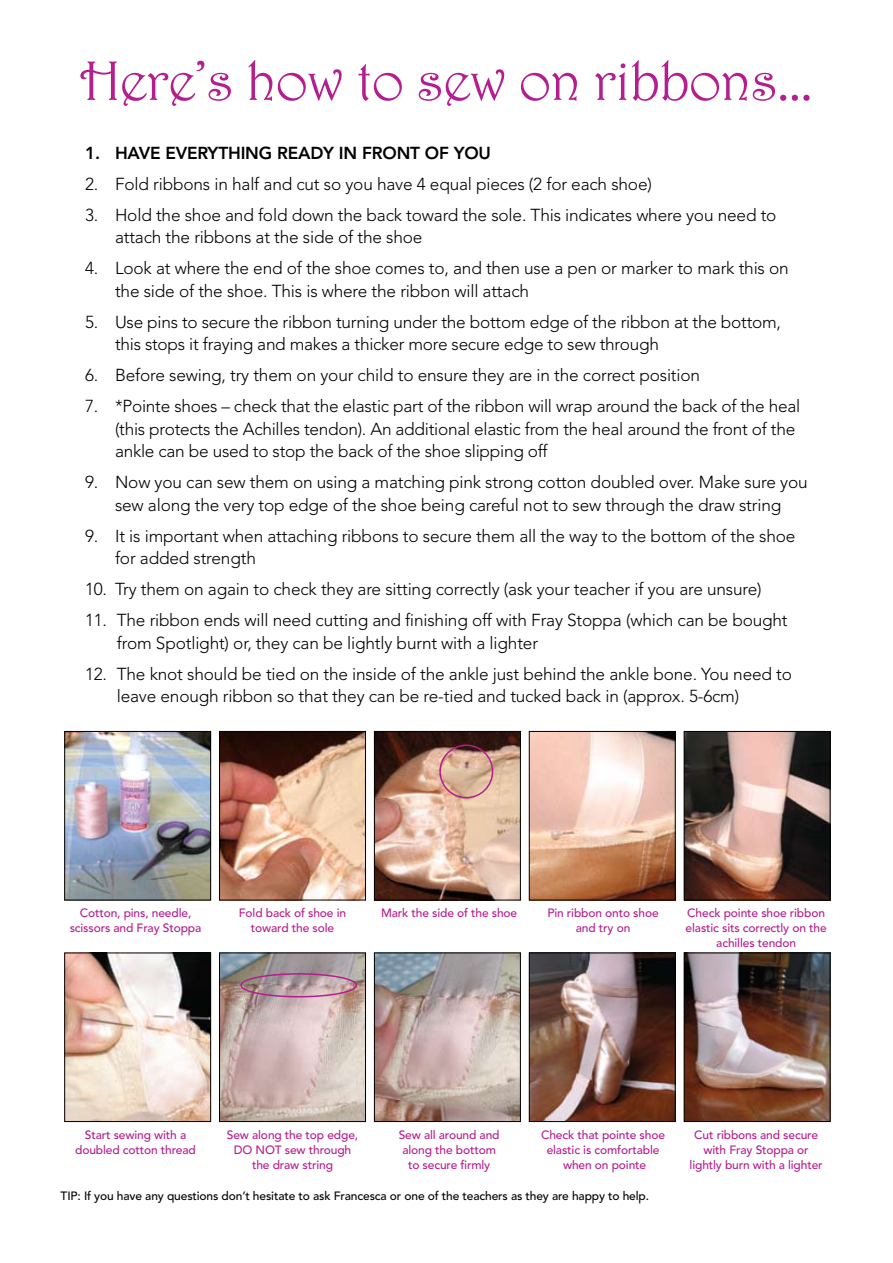
<style>
.page{position:relative;width:893px;height:1263px;background:#fff}
.page>*{position:absolute;margin:0;border:0;box-sizing:border-box;transform-origin:0 0}
.t1{font:56.25px "Harrington";letter-spacing:-.015em;color:#b41e8e}
.t2{font:300 17.25px/22.5px "Avenir";letter-spacing:-.01em;color:#000}
.t3{font:800 17.25px "Avenir";letter-spacing:-.01em;color:#000}
.t4{font:500 12px/15px "Avenir";letter-spacing:-.01em;color:#b41e8e;text-align:center}
.t5{font:500 12px "Avenir";letter-spacing:-.01em;color:#000}
</style>
<div class="page">
<img style="left:66px;top:733px;width:143px;height:165px">
<div style="left:64px;top:731px;width:147px;height:169px;border:1px solid #000"></div>
<img style="left:221px;top:733px;width:143px;height:165px">
<div style="left:219px;top:731px;width:147px;height:169px;border:1px solid #000"></div>
<img style="left:376px;top:733px;width:143px;height:165px">
<div style="left:374px;top:731px;width:147px;height:169px;border:1px solid #000"></div>
<img style="left:531px;top:733px;width:143px;height:165px">
<div style="left:529px;top:731px;width:147px;height:169px;border:1px solid #000"></div>
<img style="left:686px;top:733px;width:142px;height:165px">
<div style="left:684px;top:731px;width:146px;height:169px;border:1px solid #000"></div>
<img style="left:66px;top:954px;width:143px;height:166px">
<div style="left:64px;top:952px;width:147px;height:170px;border:1px solid #000"></div>
<img style="left:221px;top:954px;width:143px;height:166px">
<div style="left:219px;top:952px;width:147px;height:170px;border:1px solid #000"></div>
<img style="left:376px;top:954px;width:143px;height:166px">
<div style="left:374px;top:952px;width:147px;height:170px;border:1px solid #000"></div>
<img style="left:531px;top:954px;width:143px;height:166px">
<div style="left:529px;top:952px;width:147px;height:170px;border:1px solid #000"></div>
<img style="left:686px;top:954px;width:142px;height:166px">
<div style="left:684px;top:952px;width:146px;height:170px;border:1px solid #000"></div>
<div style="left:439px;top:744px;width:54px;height:54px;border:2px solid #b41e8e;border-radius:50%"></div>
<div style="left:240px;top:973px;width:117px;height:24px;border:2px solid #b41e8e;border-radius:50%"></div>
<h1 class="t1" style="left:80px;top:47px;width:734px">Here’s how to sew on ribbons...</h1>
<p class="t3" style="left:85px;top:142px;width:408px">1. HAVE EVERYTHING READY IN FRONT OF YOU</p>
<p class="t2" style="left:85px;top:172px;width:568px">2. Fold ribbons in half and cut so you have 4 equal pieces (2 for each shoe)</p>
<p class="t2" style="left:115px;top:203px;width:663px;text-indent:-30px">3. Hold the shoe and fold down the back toward the sole. This indicates where you need to attach the ribbons at the side of the shoe</p>
<p class="t2" style="left:115px;top:257px;width:675px;text-indent:-30px">4. Look at where the end of the shoe comes to, and then use a pen or marker to mark this on the side of the shoe. This is where the ribbon will attach</p>
<p class="t2" style="left:115px;top:310px;width:667px;text-indent:-30px">5. Use pins to secure the ribbon turning under the bottom edge of the ribbon at the bottom, this stops it fraying and makes a thicker more secure edge to sew through</p>
<p class="t2" style="left:85px;top:364px;width:617px">6. Before sewing, try them on your child to ensure they are in the correct position</p>
<p class="t2" style="left:115px;top:395px;width:687px;text-indent:-30px">7. *Pointe shoes – check that the elastic part of the ribbon will wrap around the back of the heal (this protects the Achilles tendon). An additional elastic from the heal around the front of the ankle can be used to stop the back of the shoe slipping off</p>
<p class="t2" style="left:85px;top:471px;width:724px;text-align:center">9. Now you can sew them on using a matching pink strong cotton doubled over. Make sure you sew along the very top edge of the shoe being careful not to sew through the draw string</p>
<p class="t2" style="left:115px;top:524px;width:682px;text-indent:-30px">9. It is important when attaching ribbons to secure them all the way to the bottom of the shoe for added strength</p>
<p class="t2" style="left:85px;top:578px;width:678px">10. Try them on again to check they are sitting correctly (ask your teacher if you are unsure)</p>
<p class="t2" style="left:117px;top:609px;width:672px;text-indent:-32px">11. The ribbon ends will need cutting and finishing off with Fray Stoppa (which can be bought from Spotlight) or, they can be lightly burnt with a lighter</p>
<p class="t2" style="left:117px;top:662px;width:677px;text-indent:-32px">12. The knot should be tied on the inside of the ankle just behind the ankle bone. You need to leave enough ribbon so that they can be re-tied and tucked back in (approx. 5-6cm)</p>
<p class="t4" style="left:70px;top:906px;width:133px">Cotton, pins, needle, scissors and Fray Stoppa</p>
<p class="t4" style="left:239px;top:906px;width:109px">Fold back of shoe in toward the sole</p>
<p class="t4" style="left:381px;top:906px;width:138px">Mark the side of the shoe</p>
<p class="t4" style="left:547px;top:906px;width:113px">Pin ribbon onto shoe and try on</p>
<p class="t4" style="left:686px;top:906px;width:143px">Check pointe shoe ribbon elastic sits correctly on the achilles tendon</p>
<p class="t4" style="left:75px;top:1128px;width:122px">Start sewing with a doubled cotton thread</p>
<p class="t4" style="left:227px;top:1128px;width:133px">Sew along the top edge, do not sew through the draw string</p>
<p class="t4" style="left:399px;top:1128px;width:102px">Sew all around and along the bottom to secure firmly</p>
<p class="t4" style="left:541px;top:1128px;width:125px">Check that pointe shoe elastic is comfortable when on pointe</p>
<p class="t4" style="left:690px;top:1128px;width:135px">Cut ribbons and secure with Fray Stoppa or lightly burn with a lighter</p>
<p class="t5" style="left:61px;top:1189px;width:590px">TIP: If you have any questions don’t hesitate to ask Francesca or one of the teachers as they are happy to help.</p>
</div>
